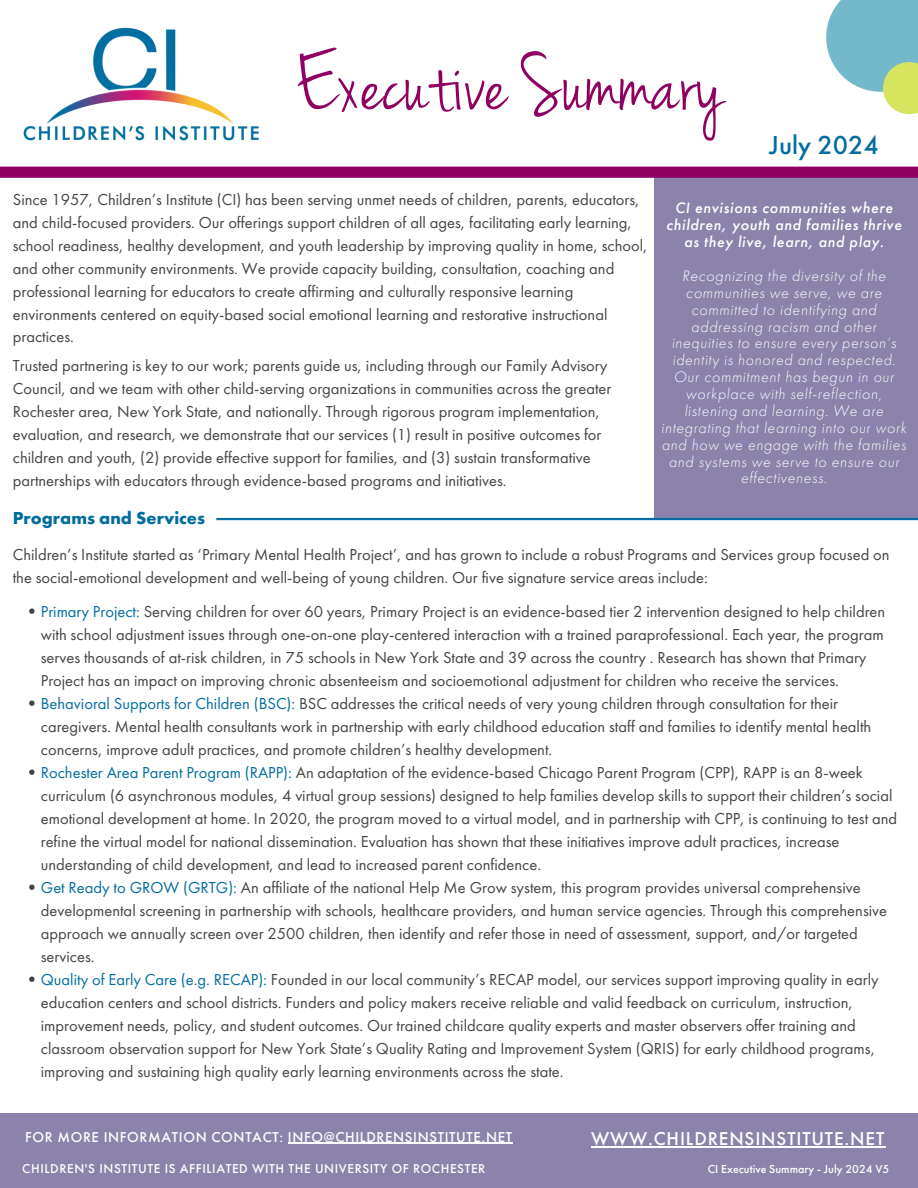
<style>
.page{position:relative;width:918px;height:1188px;background:#fff}
.page>*{position:absolute;margin:0;border:0;box-sizing:border-box;transform-origin:0 0}
.t1{font:88.5px "Jenna Sue";color:#8e0061}
.t2{font:500 27px "Futura PT";color:#006da0}
.t3{font:500 19.35px "Futura PT";letter-spacing:.045em;color:#fff}
.t4{font:700 18px "Futura PT";color:#006da0}
.t5{font:16.5px/23px "Futura PT";color:#444}
.t6{font:italic 300 15.75px/16.8px "Futura PT";letter-spacing:.045em;color:#fff;text-align:center}
.t7{font:italic 500 15.75px/16.8px "Futura PT";letter-spacing:.045em;color:#fff;text-align:center}
.t8{font:500 14.85px "Futura PT";letter-spacing:.045em;color:#fff}
.t9{font:500 13.35px "Futura PT";letter-spacing:.045em;color:#fff}
.t10{font:500 12px "Futura PT";color:#fff}
.s1{color:#006da0}
</style>
<div class="page">
<img style="left:23px;top:27px;width:236px;height:114px">
<div style="left:0;top:1113px;width:918px;height:75px;background:#8b83ab"></div>
<div style="left:655px;top:170px;width:263px;height:349px;background:#8b83ab"></div>
<hr style="left:288px;top:1143px;width:225px;height:1px;background:#fff">
<div style="left:0;top:167px;width:918px;height:11px;background:#8e0061"></div>
<hr style="left:591px;top:1146px;width:294px;height:1px;background:#fff">
<svg style="left:29px;top:609px;width:6px;height:5px"></svg>
<svg style="left:29px;top:701px;width:6px;height:5px"></svg>
<svg style="left:29px;top:770px;width:6px;height:5px"></svg>
<svg style="left:29px;top:885px;width:6px;height:5px"></svg>
<svg style="left:29px;top:977px;width:6px;height:5px"></svg>
<svg style="left:826px;top:0;width:92px;height:114px"></svg>
<hr style="left:216px;top:518px;width:702px;height:2px;background:#006da0">
<h5 class="t1" style="left:296px;top:43px;width:430px">Executive Summary</h5>
<h5 class="t2" style="left:769px;top:128px;width:111px">July 2024</h5>
<h5 class="t5" style="left:13px;top:188px;width:636px">Since 1957, Children’s Institute (CI) has been serving unmet needs of children, parents, educators, and child-focused providers. Our offerings support children of all ages, facilitating early learning, school readiness, healthy development, and youth leadership by improving quality in home, school, and other community environments. We provide capacity building, consultation, coaching and professional learning for educators to create affirming and culturally responsive learning environments centered on equity-based social emotional learning and restorative instructional practices.</h5>
<h5 class="t5" style="left:13px;top:354px;width:600px">Trusted partnering is key to our work; parents guide us, including through our Family Advisory Council, and we team with other child-serving organizations in communities across the greater Rochester area, New York State, and nationally. Through rigorous program implementation, evaluation, and research, we demonstrate that our services (1) result in positive outcomes for children and youth, (2) provide effective support for families, and (3) sustain transformative partnerships with educators through evidence-based programs and initiatives.</h5>
<h1 class="t7" style="left:666px;top:200px;width:237px">CI envisions communities where children, youth and families thrive as they live, learn, and play.</h1>
<h2 class="t6" style="left:661px;top:267px;width:247px">Recognizing the diversity of the communities we serve, we are committed to identifying and addressing racism and other inequities to ensure every person’s identity is honored and respected.<br>Our commitment has begun in our workplace with self-reflection, listening and learning. We are integrating that learning into our work and how we engage with the families and systems we serve to ensure our effectiveness.</h2>
<p class="t4" style="left:13px;top:506px;width:194px">Programs and Services</p>
<p class="t5" style="left:13px;top:543px;width:878px">Children’s Institute started as ‘Primary Mental Health Project’, and has grown to include a robust Programs and Services group focused on the social-emotional development and well-being of young children. Our five signature service areas include:</p>
<p class="t5" style="left:41px;top:599px;width:846px"><span class="s1">Primary Project:</span> Serving children for over 60 years, Primary Project is an evidence-based tier 2 intervention designed to help children with school adjustment issues through one-on-one play-centered interaction with a trained paraprofessional. Each year, the program serves thousands of at-risk children, in 75 schools in New York State and 39 across the country . Research has shown that Primary Project has an impact on improving chronic absenteeism and socioemotional adjustment for children who receive the services.</p>
<h6 class="t5" style="left:41px;top:691px;width:832px"><span class="s1">Behavioral Supports for Children (BSC):</span> BSC addresses the critical needs of very young children through consultation for their caregivers. Mental health consultants work in partnership with early childhood education staff and families to identify mental health concerns, improve adult practices, and promote children’s healthy development.</h6>
<p class="t5" style="left:41px;top:760px;width:858px"><span class="s1">Rochester Area Parent Program (RAPP):</span> An adaptation of the evidence-based Chicago Parent Program (CPP), RAPP is an 8-week curriculum (6 asynchronous modules, 4 virtual group sessions) designed to help families develop skills to support their children’s social emotional development at home. In 2020, the program moved to a virtual model, and in partnership with CPP, is continuing to test and refine the virtual model for national dissemination. Evaluation has shown that these initiatives improve adult practices, increase understanding of child development, and lead to increased parent confidence.</p>
<h3 class="t5" style="left:41px;top:875px;width:848px"><span class="s1">Get Ready to GROW (GRTG):</span> An affiliate of the national Help Me Grow system, this program provides universal comprehensive developmental screening in partnership with schools, healthcare providers, and human service agencies. Through this comprehensive approach we annually screen over 2500 children, then identify and refer those in need of assessment, support, and/or targeted services.</h3>
<p class="t5" style="left:41px;top:967px;width:839px"><span class="s1">Quality of Early Care (e.g. RECAP):</span> Founded in our local community’s RECAP model, our services support improving quality in early education centers and school districts. Funders and policy makers receive reliable and valid feedback on curriculum, instruction, improvement needs, policy, and student outcomes. Our trained childcare quality experts and master observers offer training and classroom observation support for New York State’s Quality Rating and Improvement System (QRIS) for early childhood programs, improving and sustaining high quality early learning environments across the state.</p>
<h4 class="t8" style="left:25px;top:1127px;width:488px">FOR MORE INFORMATION CONTACT: INFO@CHILDRENSINSTITUTE.NET</h4>
<h5 class="t9" style="left:22px;top:1159px;width:465px">CHILDREN'S INSTITUTE IS AFFILIATED WITH THE UNIVERSITY OF ROCHESTER</h5>
<p class="t10" style="left:708px;top:1161px;width:183px">CI Executive Summary - July 2024 V5</p>
<p class="t3" style="left:591px;top:1126px;width:295px">WWW.CHILDRENSINSTITUTE.NET</p>
</div>
